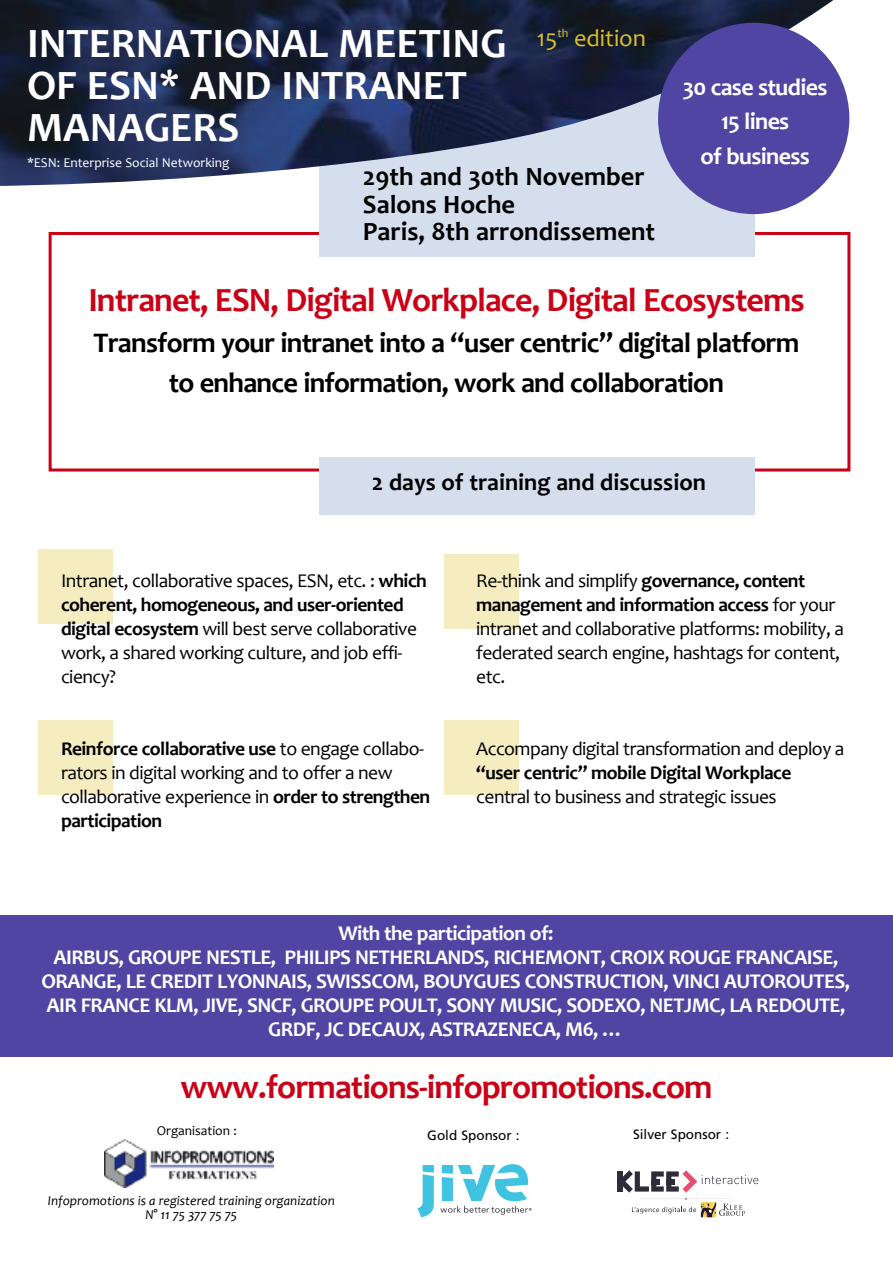
<style>
.page{position:relative;width:893px;height:1263px;background:#fff}
.page>*{position:absolute;margin:0;border:0;box-sizing:border-box;transform-origin:0 0}
.t1{font:700 42px/42px "Candara";color:#fff}
.t2{font:700 34.05px "Candara";letter-spacing:-.025em;color:#ca0016}
.t3{font:700 28.5px/40.5px "Candara";letter-spacing:-.025em;color:#000;text-align:center}
.t4{font:700 26.4px/27.6px "Candara";color:#000}
.t5{font:24.3px "Candara";color:#dcc02a}
.t6{font:700 24px/34.5px "Candara";letter-spacing:-.025em;color:#fff;text-align:center}
.t7{font:700 24px "Candara";color:#000}
.t8{font:700 21px/24px "Candara";letter-spacing:-.025em;color:#fff;text-align:center}
.t9{font:19.5px/24px "Candara";letter-spacing:-.03em;color:#000}
.t10{font:700 19.5px "Candara";letter-spacing:-.025em;color:#000}
.t11{font:italic 13.5px/13.5px "Candara";color:#000;text-align:center}
.t12{font:13.5px "Candara";color:#fff}
.t13{font:13.5px "Frutiger";color:#000}
.t14{font:13.5px "Candara";color:#000}
.s1{font-weight:700}
</style>
<div class="page">
<div style="left:49px;top:232px;width:801px;height:239px;border:3px solid #ca0016"></div>
<div style="left:0;top:915px;width:893px;height:142px;background:#5145a3"></div>
<div style="left:39px;top:550px;width:74px;height:74px;background:#f5ecbf"></div>
<div style="left:39px;top:720px;width:74px;height:74px;background:#f5ecbf"></div>
<div style="left:444px;top:554px;width:75px;height:74px;background:#f5ecbf"></div>
<div style="left:444px;top:720px;width:75px;height:75px;background:#f5ecbf"></div>
<div style="left:319px;top:62px;width:436px;height:195px;background:#d5deed"></div>
<div style="left:319px;top:457px;width:436px;height:57px;background:#d5deed"></div>
<img style="left:0;top:0;width:834px;height:186px">
<div style="left:658px;top:23px;width:191px;height:191px;background:#5145a3;border-radius:50%"></div>
<img style="left:105px;top:1140px;width:168px;height:47px">
<svg style="left:417px;top:1165px;width:17px;height:52px"></svg>
<svg style="left:440px;top:1164px;width:91px;height:51px"></svg>
<svg style="left:618px;top:1170px;width:140px;height:47px"></svg>
<h1 class="t1" style="left:27px;top:22px;width:481px">INTERNATIONAL MEETING<br>OF ESN* AND INTRANET<br>MANAGERS</h1>
<p class="t5" style="left:537px;top:23px;width:111px">15<sup>th</sup> edition</p>
<p class="t12" style="left:27px;top:154px;width:204px">*ESN: Enterprise Social Networking</p>
<h3 class="t4" style="left:363px;top:162px;width:294px">29th and 30th November<br>Salons Hoche<br>Paris, 8th arrondissement</h3>
<p class="t6" style="left:683px;top:69px;width:146px">30 case studies<br>15 lines<br>of business</p>
<h2 class="t2" style="left:88px;top:279px;width:718px">Intranet, ESN, Digital Workplace, Digital Ecosystems</h2>
<h3 class="t3" style="left:93px;top:321px;width:708px">Transform your intranet into a “user centric” digital platform to enhance information, work and collaboration</h3>
<p class="t7" style="left:372px;top:467px;width:336px">2 days of training and discussion</p>
<p class="t9" style="left:61px;top:568px;width:367px">Intranet, collaborative spaces, ESN, etc. : <span class="s1">which coherent, homogeneous, and user-oriented digital ecosystem</span> will best serve collaborative work, a shared working culture, and job effi&shy;ciency?</p>
<p class="t9" style="left:61px;top:736px;width:371px"><span class="s1">Reinforce collaborative use</span> to engage collabo&shy;rators in digital working and to offer a new collaborative experience in <span class="s1">order to strengthen participation</span></p>
<p class="t9" style="left:476px;top:568px;width:369px">Re-think and simplify <span class="s1">governance, content management and information access</span> for your intranet and collaborative platforms: mobility, a federated search engine, hashtags for content, etc.</p>
<p class="t9" style="left:476px;top:736px;width:370px">Accompany digital transformation and deploy a</p>
<p class="t10" style="left:476px;top:760px;width:317px">“user centric” mobile Digital Workplace</p>
<p class="t9" style="left:476px;top:784px;width:302px">central to business and strategic issues</p>
<p class="t8" style="left:41px;top:921px;width:810px">With the participation of:<br>AIRBUS, GROUPE NESTLE, PHILIPS NETHERLANDS, RICHEMONT, CROIX ROUGE FRANCAISE, ORANGE, LE CREDIT LYONNAIS, SWISSCOM, BOUYGUES CONSTRUCTION, VINCI AUTOROUTES, AIR FRANCE KLM, JIVE, SNCF, GROUPE POULT, SONY MUSIC, SODEXO, NETJMC, LA REDOUTE, GRDF, JC DECAUX, ASTRAZENECA, M6, …</p>
<h2 class="t2" style="left:180px;top:1065px;width:534px">www.formations-infopromotions.com</h2>
<p class="t14" style="left:157px;top:1122px;width:81px">Organisation :</p>
<p class="t11" style="left:48px;top:1193px;width:288px">Infopromotions is a registered training organization<br>N° 11 75 377 75 75</p>
<p class="t13" style="left:427px;top:1130px;width:94px">Gold Sponsor :</p>
<p class="t13" style="left:633px;top:1128px;width:97px">Silver Sponsor :</p>
</div>
